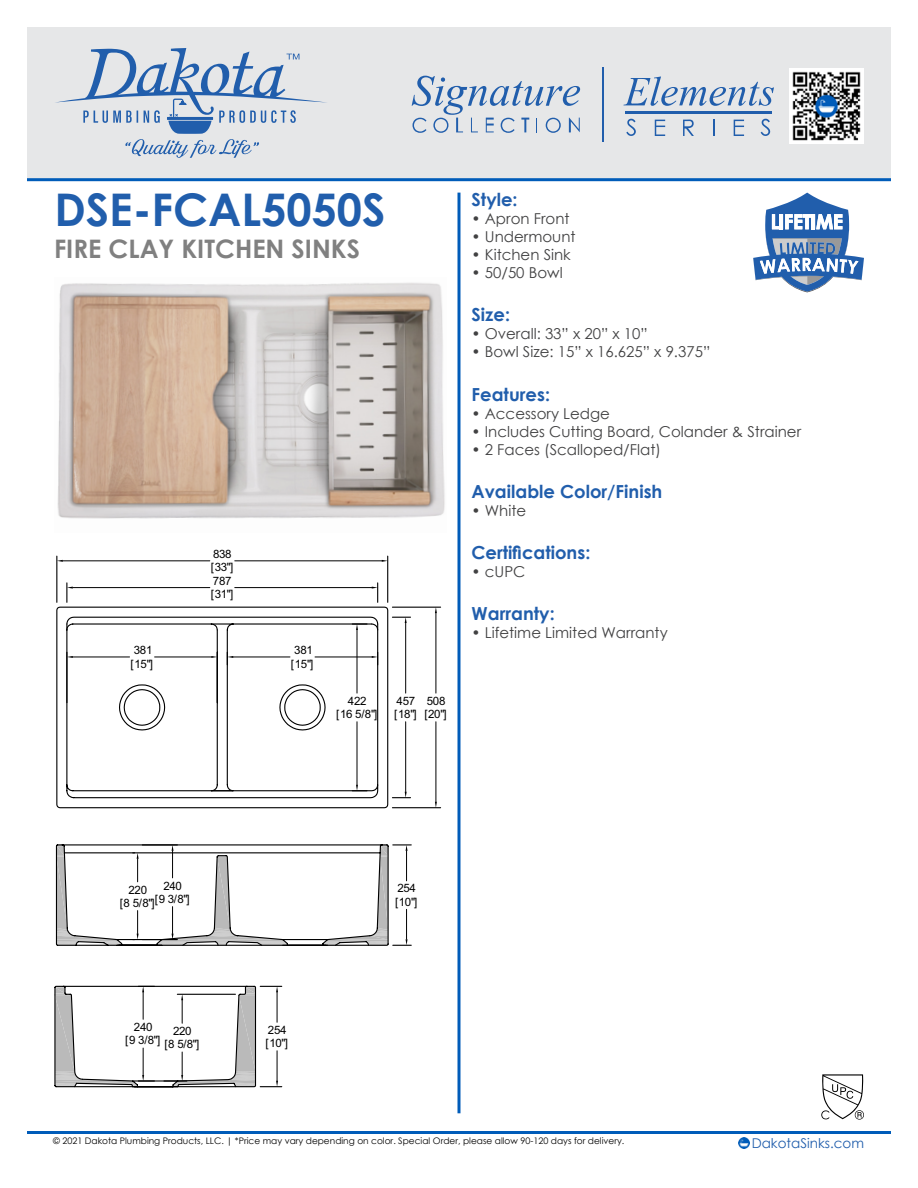
<style>
.page{position:relative;width:918px;height:1188px;background:#fff}
.page>*{position:absolute;margin:0;border:0;box-sizing:border-box;transform-origin:0 0}
.t1{font:700 45px "Century Gothic";color:#215eac}
.t2{font:700 25.5px "Century Gothic";color:#808080}
.t3{font:700 18px "Century Gothic";color:#215eac}
.t4{font:15px "Century Gothic";color:#414142}
.t5{font:13.5px "Century Gothic";color:#215eac}
.t6{font:11.55px/13.2px "Arial";letter-spacing:-.03em;color:#000}
.t7{font:9px "Century Gothic";color:#000}
</style>
<div class="page">
<div style="left:27px;top:27px;width:864px;height:151px;background:#e6e7e8"></div>
<hr style="left:27px;top:178px;width:864px;height:3px;background:#005cb9">
<hr style="left:27px;top:1131px;width:864px;height:3px;background:#005cb9">
<svg style="left:739px;top:1138px;width:10px;height:10px"></svg>
<svg style="left:55px;top:48px;width:272px;height:110px"></svg>
<img style="left:57px;top:282px;width:388px;height:237px">
<svg style="left:55px;top:844px;width:357px;height:102px"></svg>
<svg style="left:56px;top:555px;width:333px;height:254px"></svg>
<hr style="left:235px;top:561px;width:147px;height:1px;background:#000">
<hr style="left:63px;top:561px;width:147px;height:1px;background:#000">
<svg style="left:57px;top:560px;width:6px;height:2px"></svg>
<svg style="left:382px;top:560px;width:6px;height:2px"></svg>
<hr style="left:392px;top:807px;width:49px;height:1px;background:#000">
<hr style="left:392px;top:607px;width:49px;height:1px;background:#000">
<hr style="left:436px;top:722px;width:1px;height:80px;background:#000">
<hr style="left:436px;top:613px;width:1px;height:80px;background:#000">
<svg style="left:435px;top:607px;width:2px;height:6px"></svg>
<svg style="left:435px;top:802px;width:2px;height:6px"></svg>
<hr style="left:405px;top:722px;width:1px;height:70px;background:#000">
<hr style="left:405px;top:623px;width:1px;height:70px;background:#000">
<svg style="left:392px;top:617px;width:19px;height:6px"></svg>
<svg style="left:392px;top:792px;width:19px;height:6px"></svg>
<hr style="left:235px;top:587px;width:137px;height:1px;background:#000">
<hr style="left:73px;top:587px;width:137px;height:1px;background:#000">
<svg style="left:66px;top:583px;width:7px;height:19px"></svg>
<svg style="left:372px;top:583px;width:6px;height:19px"></svg>
<svg style="left:66px;top:623px;width:307px;height:169px"></svg>
<hr style="left:73px;top:657px;width:57px;height:1px;background:#000">
<hr style="left:155px;top:657px;width:56px;height:1px;background:#000">
<svg style="left:211px;top:656px;width:6px;height:2px"></svg>
<svg style="left:67px;top:656px;width:6px;height:2px"></svg>
<hr style="left:315px;top:657px;width:57px;height:1px;background:#000">
<hr style="left:233px;top:657px;width:57px;height:1px;background:#000">
<svg style="left:227px;top:652px;width:6px;height:13px"></svg>
<svg style="left:372px;top:652px;width:6px;height:13px"></svg>
<hr style="left:357px;top:722px;width:1px;height:63px;background:#000">
<hr style="left:357px;top:630px;width:1px;height:63px;background:#000">
<svg style="left:352px;top:623px;width:15px;height:7px"></svg>
<svg style="left:352px;top:785px;width:15px;height:6px"></svg>
<svg style="left:54px;top:985px;width:229px;height:103px"></svg>
<svg style="left:821px;top:1074px;width:43px;height:46px"></svg>
<svg style="left:753px;top:193px;width:111px;height:99px"></svg>
<img style="left:790px;top:69px;width:74px;height:74px">
<hr style="left:457px;top:193px;width:3px;height:920px;background:#005cb9">
<svg style="left:412px;top:76px;width:168px;height:57px"></svg>
<hr style="left:602px;top:67px;width:1px;height:74px;background:#215eac">
<svg style="left:623px;top:76px;width:151px;height:30px"></svg>
<hr style="left:626px;top:111px;width:146px;height:3px;background:#215eac">
<svg style="left:626px;top:119px;width:10px;height:17px"></svg>
<svg style="left:655px;top:120px;width:10px;height:16px"></svg>
<svg style="left:683px;top:119px;width:11px;height:17px"></svg>
<svg style="left:713px;top:120px;width:1px;height:16px"></svg>
<svg style="left:734px;top:120px;width:10px;height:16px"></svg>
<svg style="left:761px;top:119px;width:9px;height:17px"></svg>
<h1 class="t1" style="left:54px;top:176px;width:333px">DSE-FCAL5050S</h1>
<h2 class="t2" style="left:54px;top:230px;width:307px">FIRE CLAY KITCHEN SINKS</h2>
<p class="t6" style="left:211px;top:548px;width:24px">838 [33"]</p>
<p class="t6" style="left:211px;top:574px;width:24px">787 [31"]</p>
<p class="t6" style="left:131px;top:644px;width:24px">381 [15"]</p>
<p class="t6" style="left:291px;top:644px;width:24px">381 [15"]</p>
<p class="t6" style="left:336px;top:694px;width:43px;text-align:center">422<br>[16 5/8"]</p>
<p class="t6" style="left:394px;top:694px;width:24px">457 [18"]</p>
<p class="t6" style="left:424px;top:694px;width:24px">508 [20"]</p>
<p class="t3" style="left:472px;top:186px;width:48px">Style:</p>
<p class="t4" style="left:472px;top:208px;width:100px">• Apron Front</p>
<p class="t4" style="left:472px;top:226px;width:106px">• Undermount</p>
<p class="t4" style="left:472px;top:244px;width:101px">• Kitchen Sink</p>
<p class="t4" style="left:472px;top:262px;width:93px">• 50/50 Bowl</p>
<p class="t3" style="left:472px;top:301px;width:40px">Size:</p>
<p class="t4" style="left:472px;top:323px;width:178px">• Overall: 33” x 20” x 10”</p>
<p class="t4" style="left:472px;top:341px;width:240px">• Bowl Size: 15” x 16.625” x 9.375”</p>
<p class="t3" style="left:472px;top:380px;width:80px">Features:</p>
<p class="t4" style="left:472px;top:403px;width:140px">• Accessory Ledge</p>
<p class="t4" style="left:472px;top:421px;width:331px">• Includes Cutting Board, Colander &amp; Strainer</p>
<p class="t4" style="left:472px;top:439px;width:191px">• 2 Faces (Scalloped/Flat)</p>
<p class="t3" style="left:472px;top:478px;width:192px">Available Color/Finish</p>
<p class="t4" style="left:472px;top:500px;width:56px">• White</p>
<p class="t3" style="left:472px;top:539px;width:120px">Certifications:</p>
<p class="t4" style="left:472px;top:561px;width:55px">• cUPC</p>
<p class="t3" style="left:472px;top:600px;width:85px">Warranty:</p>
<p class="t4" style="left:472px;top:622px;width:198px">• Lifetime Limited Warranty</p>
<p class="t6" style="left:120px;top:883px;width:36px;text-align:center">220<br>[8 5/8"]</p>
<p class="t6" style="left:155px;top:879px;width:36px;text-align:center">240<br>[9 3/8"]</p>
<p class="t6" style="left:395px;top:882px;width:24px">254 [10"]</p>
<p class="t6" style="left:125px;top:1020px;width:36px;text-align:center">240<br>[9 3/8"]</p>
<p class="t6" style="left:164px;top:1024px;width:36px;text-align:center">220<br>[8 5/8"]</p>
<p class="t6" style="left:266px;top:1023px;width:24px">254 [10"]</p>
<p class="t7" style="left:53px;top:1135px;width:573px">© 2021 Dakota Plumbing Products, LLC. | *Price may vary depending on color. Special Order, please allow 90-120 days for delivery.</p>
<p class="t5" style="left:752px;top:1133px;width:114px">DakotaSinks.com</p>
</div>
